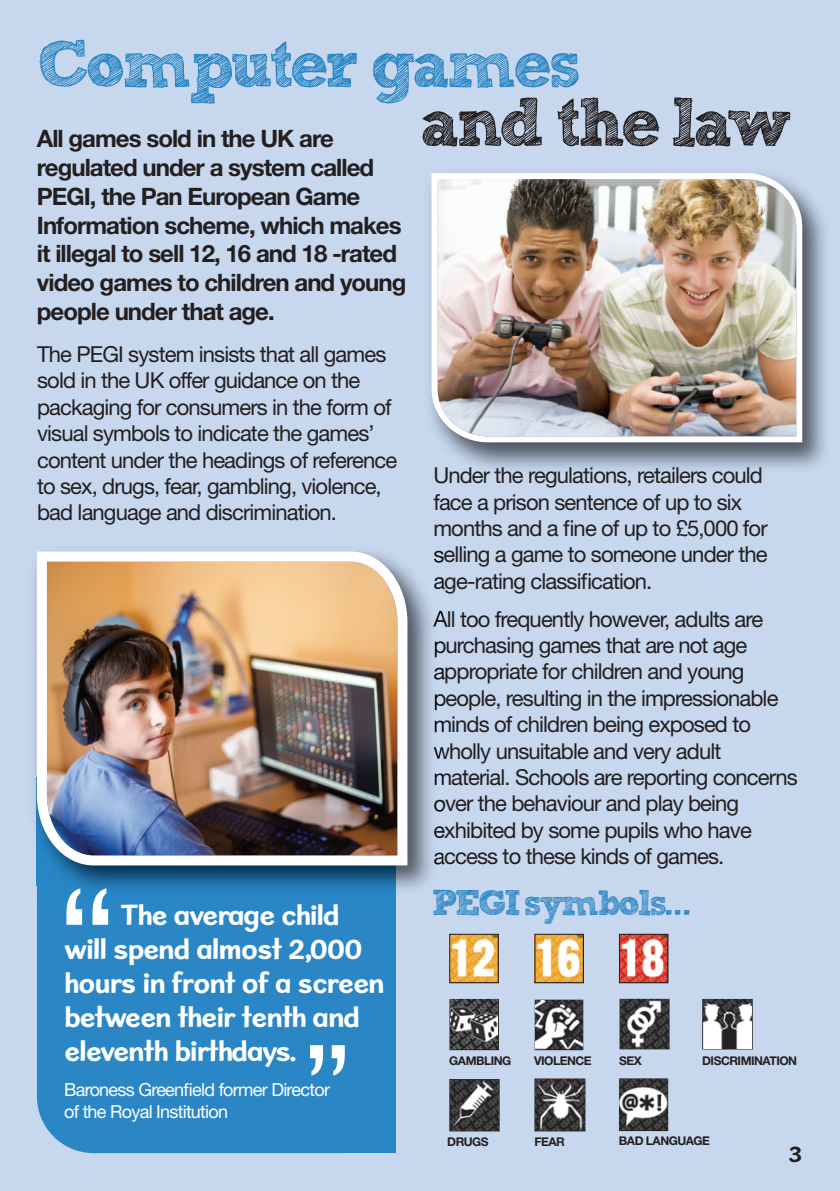
<style>
.page{position:relative;width:840px;height:1191px;background:#fff}
.page>*{position:absolute;margin:0;border:0;box-sizing:border-box;transform-origin:0 0}
.t1{font:144px "Lucida Grande";color:#fff}
.t2{font:120.2px "Lucida Grande";color:#fff}
.t3{font:68.6px "Sketch Rockwell";letter-spacing:-.06em;color:#231f20}
.t4{font:66px "Sketch Rockwell";letter-spacing:-.06em;color:#2a86c5}
.t5{font:35.6px "Sketch Rockwell";letter-spacing:-.06em;color:#2a86c5}
.t6{font:700 30px/34px "Sweater School Rg";letter-spacing:-.04em;color:#fff}
.t7{font:700 24px/28.8px "Helvetica Neue LT Std";letter-spacing:-.04em;color:#231f20}
.t8{font:700 24px "Sweater School Rg";color:#231f20}
.t9{font:22px/26.4px "Helvetica Neue LT Std";letter-spacing:-.04em;color:#231f20}
.t10{font:18px/21.6px "Helvetica Neue LT Std";letter-spacing:-.04em;color:#fff}
.t11{font:700 12px "Helvetica Neue LT Std";letter-spacing:-.04em;color:#231f20}
</style>
<div class="page">
<div style="left:0;top:0;width:839px;height:1191px;background:#c7d7ed"></div>
<div style="left:449px;top:999px;width:49px;height:51px;border:1px solid #231f20"></div>
<img style="left:450px;top:1000px;width:47px;height:49px">
<img style="left:430px;top:190px;width:395px;height:278px">
<img style="left:431px;top:173px;width:370px;height:269px">
<div style="left:37px;top:777px;width:359px;height:376px;background:#2a86c5;border-radius:57px"></div>
<div style="left:305px;top:992px;width:91px;height:161px;background:#2a86c5"></div>
<img style="left:35px;top:570px;width:407px;height:329px">
<svg style="left:433px;top:889px;width:9px;height:10px"></svg>
<img style="left:434px;top:550px;width:8px;height:13px">
<img style="left:434px;top:575px;width:8px;height:15px">
<img style="left:433px;top:610px;width:9px;height:18px">
<img style="left:434px;top:639px;width:8px;height:18px">
<img style="left:434px;top:666px;width:8px;height:15px">
<img style="left:434px;top:692px;width:8px;height:18px">
<svg style="left:434px;top:719px;width:8px;height:13px"></svg>
<img style="left:433px;top:745px;width:9px;height:15px">
<svg style="left:434px;top:772px;width:8px;height:13px"></svg>
<svg style="left:434px;top:798px;width:8px;height:13px"></svg>
<img style="left:434px;top:824px;width:8px;height:16px">
<img style="left:434px;top:850px;width:8px;height:14px">
<img style="left:37px;top:865px;width:359px;height:34px">
<img style="left:37px;top:865px;width:80px;height:20px">
<img style="left:37px;top:551px;width:370px;height:314px">
<div style="left:534px;top:999px;width:49px;height:51px;border:1px solid #231f20"></div>
<img style="left:535px;top:1000px;width:47px;height:49px">
<div style="left:701px;top:999px;width:51px;height:50px;border:1px solid #231f20"></div>
<img style="left:702px;top:1000px;width:49px;height:48px">
<div style="left:619px;top:998px;width:50px;height:51px;border:1px solid #231f20"></div>
<img style="left:620px;top:999px;width:48px;height:49px">
<div style="left:618px;top:1078px;width:49px;height:53px;border:1px solid #231f20"></div>
<img style="left:619px;top:1079px;width:47px;height:51px">
<div style="left:534px;top:1078px;width:51px;height:53px;border:1px solid #231f20"></div>
<img style="left:535px;top:1079px;width:49px;height:51px">
<div style="left:449px;top:1079px;width:50px;height:52px;border:1px solid #231f20"></div>
<img style="left:450px;top:1080px;width:48px;height:50px">
<img style="left:451px;top:935px;width:45px;height:46px">
<div style="left:449px;top:933px;width:49px;height:50px;border:1px solid #231f20"></div>
<img style="left:536px;top:935px;width:45px;height:46px">
<div style="left:534px;top:933px;width:49px;height:50px;border:1px solid #231f20"></div>
<img style="left:620px;top:935px;width:46px;height:46px">
<div style="left:618px;top:933px;width:50px;height:50px;border:1px solid #231f20"></div>
<h3 class="t4" style="left:37px;top:37px;width:545px">Computer games</h3>
<h3 class="t3" style="left:420px;top:94px;width:373px">and the law</h3>
<p class="t7" style="left:37px;top:126px;width:338px">All games sold in the UK are regulated under a system called</p>
<p class="t7" style="left:37px;top:184px;width:371px">PEGI, the Pan European Game<br>Information scheme, which makes it illegal to sell 12, 16 and 18 -rated video games to children and young people under that age.</p>
<p class="t9" style="left:37px;top:343px;width:361px">The PEGI system insists that all games sold in the UK offer guidance on the packaging for consumers in the form of visual symbols to indicate the games’ content under the headings of reference to sex, drugs, fear, gambling, violence, bad language and discrimination.</p>
<p class="t9" style="left:433px;top:464px;width:336px">Under the regulations, retailers could face a prison sentence of up to six months and a fine of up to £5,000 for selling a game to someone under the age-rating classification.</p>
<p class="t9" style="left:433px;top:607px;width:366px">All too frequently however, adults are purchasing games that are not age appropriate for children and young people, resulting in the impressionable minds of children being exposed to wholly unsuitable and very adult material. Schools are reporting concerns over the behaviour and play being exhibited by some pupils who have access to these kinds of games.</p>
<h1 class="t1" style="left:59px;top:860px;width:59px">“</h1>
<h3 class="t5" style="left:431px;top:888px;width:260px">PEGIsymbols...</h3>
<h3 class="t6" style="left:64px;top:900px;width:322px;text-indent:56px">The average child will spend almost 2,000 hours in front of a screen between their tenth and eleventh birthdays.</h3>
<p class="t10" style="left:64px;top:1080px;width:267px">Baroness Greenfield former Director of the Royal Institution</p>
<h2 class="t2" style="left:303px;top:1021px;width:49px">”</h2>
<p class="t11" style="left:449px;top:1056px;width:63px">GAMBLING</p>
<p class="t11" style="left:534px;top:1056px;width:59px">VIOLENCE</p>
<p class="t11" style="left:618px;top:1056px;width:24px">SEX</p>
<p class="t11" style="left:701px;top:1056px;width:96px">DISCRIMINATION</p>
<p class="t11" style="left:447px;top:1137px;width:43px">DRUGS</p>
<p class="t11" style="left:534px;top:1137px;width:32px">FEAR</p>
<p class="t11" style="left:618px;top:1136px;width:92px">BAD LANGUAGE</p>
<p class="t8" style="left:787px;top:1146px;width:16px">3</p>
</div>
